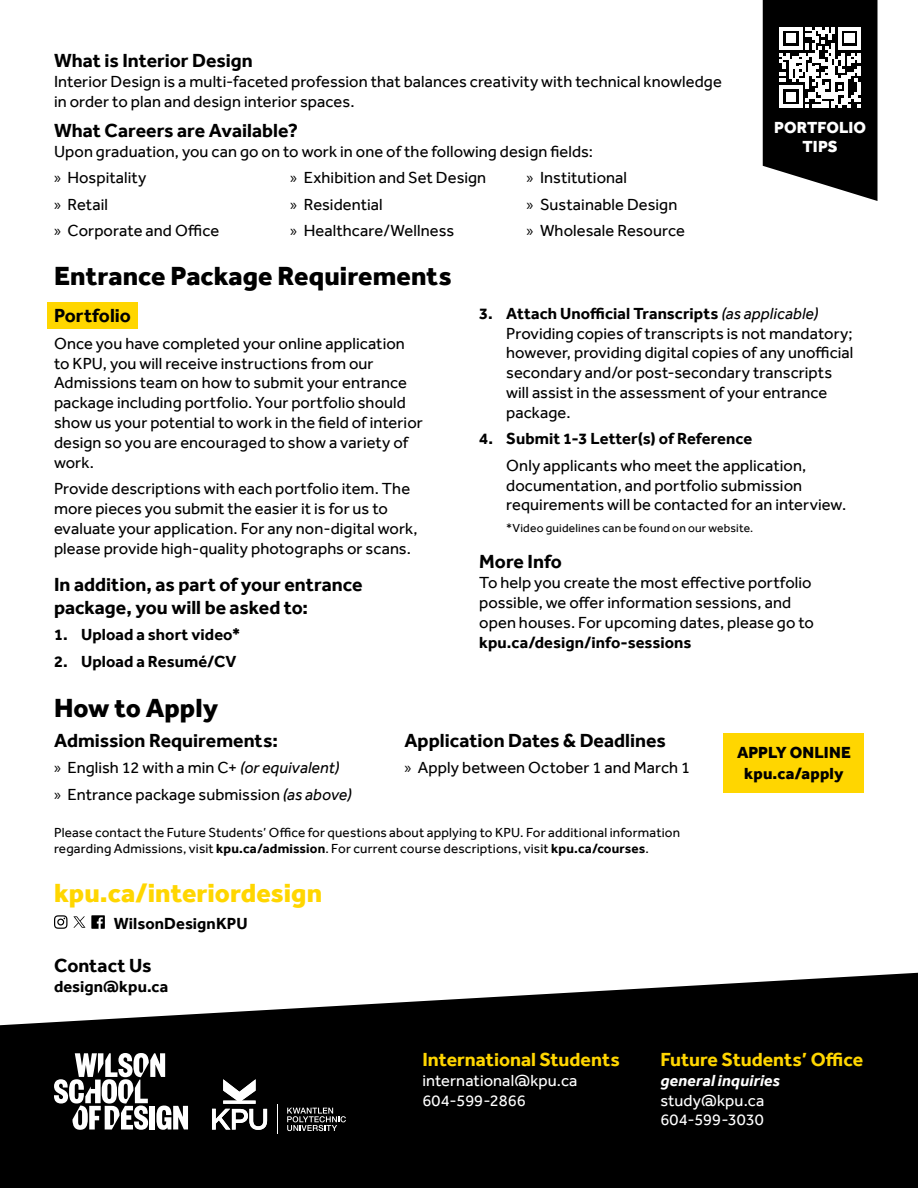
<style>
.page{position:relative;width:918px;height:1188px;background:#fff}
.page>*{position:absolute;margin:0;border:0;box-sizing:border-box;transform-origin:0 0}
.t1{font:800 27px "Effra";letter-spacing:.005em;color:#000}
.t2{font:800 27px "Effra";color:#ffd600}
.t3{font:700 19.5px/23.4px "Effra";color:#000}
.t4{font:700 19.5px "Effra";color:#ffd600}
.t5{font:16.5px/19.8px "Effra";letter-spacing:.005em;color:#000}
.t6{font:700 16.5px "Effra";letter-spacing:.005em;color:#000}
.t7{font:16.5px/19.8px "Effra";letter-spacing:.005em;color:#fff}
.t8{font:800 16.5px/21px "Effra";letter-spacing:.01em;color:#000;text-align:center}
.t9{font:italic 700 16.5px "Effra";letter-spacing:.005em;color:#fff}
.t10{font:800 16.5px/19.8px "Effra";color:#fff;text-align:center}
.t11{font:13.5px/16.2px "Effra";letter-spacing:.01em;color:#000}
.t12{font:12px "Effra";letter-spacing:.015em;color:#000}
.s1{font-family:"Myriad Pro"}
.s2{font-weight:700}
.s3{font-style:italic}
</style>
<div class="page">
<svg style="left:0;top:973px;width:918px;height:215px;background:#212121"></svg>
<svg style="left:54px;top:1053px;width:134px;height:77px"></svg>
<hr style="left:277px;top:1104px;width:1px;height:30px;background:#fff">
<svg style="left:212px;top:1079px;width:55px;height:51px"></svg>
<svg style="left:287px;top:1108px;width:59px;height:23px"></svg>
<svg style="left:763px;top:0;width:115px;height:201px"></svg>
<div style="left:724px;top:734px;width:140px;height:59px;background:#ffd600"></div>
<div style="left:47px;top:303px;width:91px;height:26px;background:#ffd600"></div>
<svg style="left:91px;top:915px;width:14px;height:14px"></svg>
<svg style="left:73px;top:916px;width:12px;height:12px"></svg>
<svg style="left:54px;top:915px;width:13px;height:14px"></svg>
<p class="t3" style="left:54px;top:49px;width:200px">What is Interior Design</p>
<p class="t5" style="left:54px;top:71px;width:669px">Interior Design is a multi-faceted profession that balances creativity with technical knowledge in order to plan and design interior spaces.</p>
<p class="t3" style="left:54px;top:118px;width:245px">What Careers are Available?</p>
<p class="t5" style="left:54px;top:138px;width:541px;line-height:26.5px">Upon graduation, you can go on to work in one of the following design fields: <span class="s1">»</span> Hospitality<br><span class="s1">»</span> Retail<br><span class="s1">»</span> Corporate and Office</p>
<p class="t5" style="left:290px;top:164px;width:198px;line-height:26.5px"><span class="s1">»</span> Exhibition and Set Design <span class="s1">»</span> Residential<br><span class="s1">»</span> Healthcare/Wellness</p>
<p class="t5" style="left:526px;top:164px;width:160px;line-height:26.5px"><span class="s1">»</span> Institutional<br><span class="s1">»</span> Sustainable Design <span class="s1">»</span> Wholesale Resource</p>
<p class="t10" style="left:774px;top:117px;width:93px">PORTFOLIO<br>TIPS</p>
<h1 class="t1" style="left:54px;top:260px;width:399px">Entrance Package Requirements</h1>
<p class="t3" style="left:54px;top:304px;width:79px">Portfolio</p>
<p class="t5" style="left:54px;top:333px;width:370px">Once you have completed your online application to KPU, you will receive instructions from our Admissions team on how to submit your entrance package including portfolio. Your portfolio should show us your potential to work in the field of interior design so you are encouraged to show a variety of work.</p>
<p class="t5" style="left:54px;top:479px;width:365px">Provide descriptions with each portfolio item. The more pieces you submit the easier it is for us to evaluate your application. For any non-digital work, please provide high-quality photographs or scans.</p>
<p class="t3" style="left:54px;top:572px;width:310px">In addition, as part of your entrance package, you will be asked to:</p>
<p class="t6" style="left:54px;top:625px;width:188px">1. Upload a short video*</p>
<p class="t6" style="left:54px;top:652px;width:184px">2. Upload a Resumé/CV</p>
<p class="t5" style="left:506px;top:303px;width:349px;text-indent:-27px"><span class="s2">3. Attach Unofficial Transcripts</span> <span class="s3">(as applicable)<br></span>Providing copies of transcripts is not mandatory; however, providing digital copies of any unofficial secondary and/or post-secondary transcripts will assist in the assessment of your entrance package.</p>
<p class="t6" style="left:479px;top:429px;width:275px">4. Submit 1-3 Letter(s) of Reference</p>
<p class="t5" style="left:506px;top:455px;width:341px">Only applicants who meet the application, documentation, and portfolio submission requirements will be contacted for an interview.</p>
<p class="t12" style="left:506px;top:520px;width:249px">*Video guidelines can be found on our website.</p>
<p class="t3" style="left:479px;top:550px;width:84px">More Info</p>
<p class="t5" style="left:479px;top:573px;width:336px">To help you create the most effective portfolio possible, we offer information sessions, and open houses. For upcoming dates, please go to</p>
<p class="t6" style="left:479px;top:632px;width:214px">kpu.ca/design/info-sessions</p>
<h1 class="t1" style="left:54px;top:692px;width:166px">How to Apply</h1>
<p class="t3" style="left:54px;top:728px;width:225px">Admission Requirements:</p>
<p class="t5" style="left:54px;top:754px;width:299px;line-height:26.5px"><span class="s1">»</span> English 12 with a min C+ <span class="s3">(or equivalent)<br></span><span class="s1">»</span> Entrance package submission <span class="s3">(as above)</span></p>
<p class="t3" style="left:404px;top:728px;width:263px">Application Dates &amp; Deadlines</p>
<p class="t5" style="left:404px;top:758px;width:287px"><span class="s1">»</span> Apply between October 1 and March 1</p>
<p class="t11" style="left:54px;top:824px;width:628px">Please contact the Future Students’ Office for questions about applying to KPU. For additional information regarding Admissions, visit <span class="s2">kpu.ca/admission</span>. For current course descriptions, visit <span class="s2">kpu.ca/courses</span>.</p>
<h1 class="t2" style="left:54px;top:877px;width:270px">kpu.ca/interiordesign</h1>
<p class="t6" style="left:114px;top:913px;width:135px">WilsonDesignKPU</p>
<p class="t3" style="left:54px;top:954px;width:99px">Contact Us</p>
<p class="t6" style="left:54px;top:977px;width:116px">design@kpu.ca</p>
<p class="t8" style="left:737px;top:742px;width:115px">APPLY ONLINE kpu.ca/apply</p>
<p class="t4" style="left:422px;top:1048px;width:199px">International Students</p>
<p class="t7" style="left:422px;top:1070px;width:157px">international@kpu.ca<br>604-599-2866</p>
<p class="t4" style="left:660px;top:1048px;width:204px">Future Students’ Office</p>
<p class="t9" style="left:660px;top:1070px;width:121px">general inquiries</p>
<p class="t7" style="left:660px;top:1090px;width:105px">study@kpu.ca<br>604-599-3030</p>
</div>
